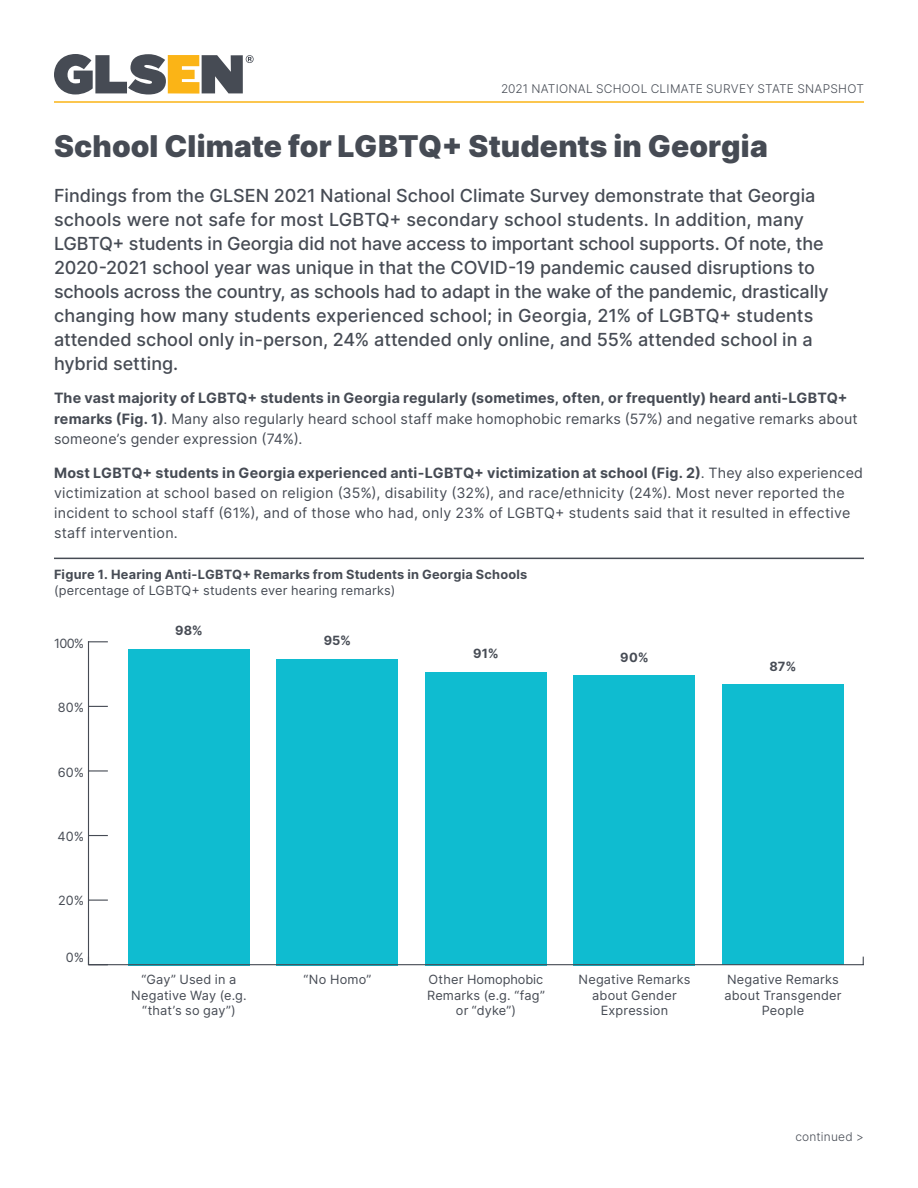
<style>
.page{position:relative;width:918px;height:1188px;background:#fff}
.page>*{position:absolute;margin:0;border:0;box-sizing:border-box;transform-origin:0 0}
.t1{font:900 30px "Inter";letter-spacing:.005em;color:#464b54}
.t2{font:500 18px/24px "Inter";color:#464b54}
.t3{font:14.25px/20.2px "Inter";letter-spacing:.015em;color:#464b54}
.t4{font:12.75px/15.3px "Inter";letter-spacing:.015em;color:#464b54;text-align:center}
.t5{font:700 12.75px "Inter";letter-spacing:.015em;color:#464b54}
.t6{font:300 12px "Inter";letter-spacing:.02em;color:#464b54}
.s1{font-weight:700}
</style>
<div class="page">
<svg style="left:54px;top:54px;width:200px;height:41px"></svg>
<hr style="left:54px;top:101px;width:810px;height:2px;background:#fbb416">
<div style="left:128px;top:649px;width:122px;height:316px;background:#0fbcd0"></div>
<div style="left:277px;top:659px;width:121px;height:306px;background:#0fbcd0"></div>
<div style="left:425px;top:672px;width:122px;height:293px;background:#0fbcd0"></div>
<div style="left:574px;top:675px;width:121px;height:290px;background:#0fbcd0"></div>
<div style="left:722px;top:685px;width:122px;height:280px;background:#0fbcd0"></div>
<hr style="left:54px;top:558px;width:810px;height:1px;background:#464b54">
<hr style="left:88px;top:964px;width:776px;height:1px;background:#464b54">
<hr style="left:88px;top:642px;width:1px;height:323px;background:#464b54">
<svg style="left:89px;top:900px;width:19px;height:1px"></svg>
<svg style="left:89px;top:835px;width:19px;height:1px"></svg>
<hr style="left:88px;top:770px;width:20px;height:2px;background:#464b54">
<svg style="left:89px;top:706px;width:19px;height:1px"></svg>
<svg style="left:88px;top:641px;width:20px;height:1px"></svg>
<p class="t6" style="left:501px;top:80px;width:364px">2021 NATIONAL SCHOOL CLIMATE SURVEY STATE SNAPSHOT</p>
<h1 class="t1" style="left:54px;top:124px;width:715px">School Climate for LGBTQ+ Students in Georgia</h1>
<p class="t2" style="left:54px;top:183px;width:776px">Findings from the GLSEN 2021 National School Climate Survey demonstrate that Georgia schools were not safe for most LGBTQ+ secondary school students. In addition, many LGBTQ+ students in Georgia did not have access to important school supports. Of note, the 2020-2021 school year was unique in that the COVID-19 pandemic caused disruptions to schools across the country, as schools had to adapt in the wake of the pandemic, drastically changing how many students experienced school; in Georgia, 21% of LGBTQ+ students attended school only in-person, 24% attended only online, and 55% attended school in a hybrid setting.</p>
<p class="t3" style="left:54px;top:388px;width:805px"><span class="s1">The vast majority of LGBTQ+ students in Georgia regularly (sometimes, often, or frequently) heard anti-LGBTQ+ remarks (Fig. 1)</span>. Many also regularly heard school staff make homophobic remarks (57%) and negative remarks about someone’s gender expression (74%).</p>
<p class="t3" style="left:54px;top:462px;width:811px"><span class="s1">Most LGBTQ+ students in Georgia experienced anti-LGBTQ+ victimization at school (Fig. 2)</span>. They also experienced victimization at school based on religion (35%), disability (32%), and race/ethnicity (24%). Most never reported the incident to school staff (61%), and of those who had, only 23% of LGBTQ+ students said that it resulted in effective staff intervention.</p>
<p class="t5" style="left:54px;top:565px;width:475px">Figure 1. Hearing Anti-LGBTQ+ Remarks from Students in Georgia Schools</p>
<p class="t4" style="left:54px;top:582px;width:343px">(percentage of LGBTQ+ students ever hearing remarks)</p>
<p class="t4" style="left:54px;top:635px;width:31px">100%</p>
<p class="t4" style="left:58px;top:699px;width:28px">80%</p>
<p class="t4" style="left:58px;top:765px;width:28px">60%</p>
<p class="t4" style="left:58px;top:829px;width:28px">40%</p>
<p class="t4" style="left:58px;top:893px;width:28px">20%</p>
<p class="t4" style="left:66px;top:950px;width:20px">0%</p>
<p class="t5" style="left:175px;top:621px;width:29px">98%</p>
<p class="t5" style="left:324px;top:631px;width:29px">95%</p>
<p class="t5" style="left:473px;top:644px;width:27px">91%</p>
<p class="t5" style="left:620px;top:648px;width:30px">90%</p>
<p class="t5" style="left:769px;top:657px;width:29px">87%</p>
<p class="t4" style="left:131px;top:972px;width:117px">“Gay” Used in a<br>Negative Way (e.g. “that’s so gay”)</p>
<p class="t4" style="left:304px;top:972px;width:69px">“No Homo”</p>
<p class="t4" style="left:427px;top:972px;width:119px">Other Homophobic<br>Remarks (e.g. “fag” or “dyke”)</p>
<p class="t4" style="left:579px;top:972px;width:113px">Negative Remarks about Gender<br>Expression</p>
<p class="t4" style="left:724px;top:972px;width:118px">Negative Remarks about Transgender<br>People</p>
<p class="t6" style="left:795px;top:1128px;width:70px">continued &gt;</p>
</div>
